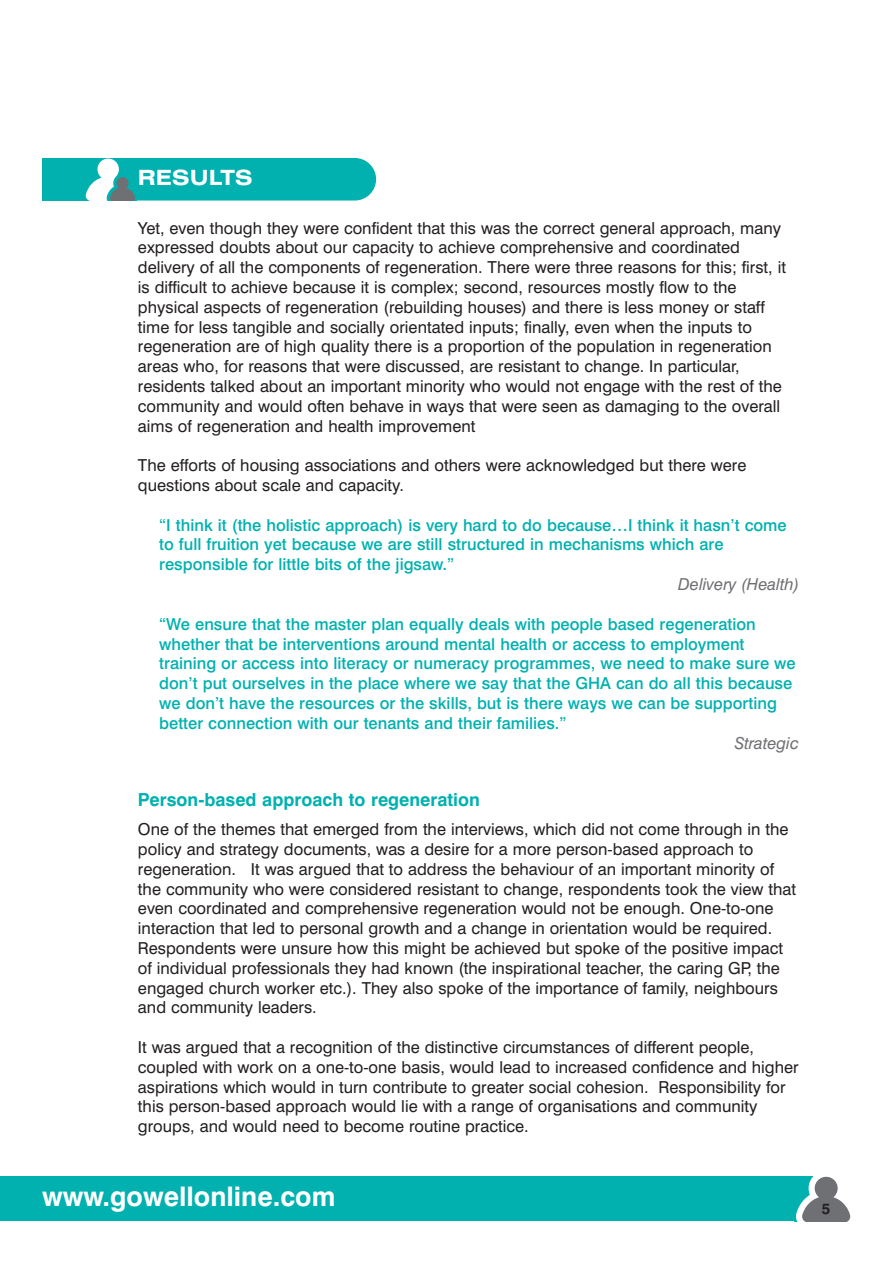
<style>
.page{position:relative;width:893px;height:1263px;background:#fff}
.page>*{position:absolute;margin:0;border:0;box-sizing:border-box;transform-origin:0 0}
.t1{font:700 27px "Swiss 721 BT";color:#fff}
.t2{font:700 expanded 21px "Swiss 721 BT";color:#fff}
.t3{font:700 18px "Swiss 721 BT";color:#00b1b0}
.t4{font:16.5px/19.8px "Swiss 721 BT";color:#231f20}
.t5{font:500 16.5px/19.8px "Swiss 721 BT";color:#00b1b0}
.t6{font:italic 16.5px "Swiss 721 BT";color:#6f7073}
.t7{font:700 15px "Swiss 721 BT";color:#231f20}
</style>
<div class="page">
<div style="left:0;top:1176px;width:893px;height:45px;background:#00b1b0"></div>
<div style="left:795px;top:1176px;width:98px;height:45px;background:#fff"></div>
<svg style="left:795px;top:1176px;width:55px;height:45px"></svg>
<div style="left:85px;top:158px;width:291px;height:43px;background:#00b1b0;border-radius:21px"></div>
<div style="left:42px;top:158px;width:95px;height:43px;background:#00b1b0"></div>
<svg style="left:86px;top:159px;width:49px;height:42px"></svg>
<p class="t2" style="left:138px;top:169px;width:116px">RESULTS</p>
<p class="t4" style="left:138px;top:219px;width:649px">Yet, even though they were confident that this was the correct general approach, many expressed doubts about our capacity to achieve comprehensive and coordinated delivery of all the components of regeneration. There were three reasons for this; first, it is difficult to achieve because it is complex; second, resources mostly flow to the physical aspects of regeneration (rebuilding houses) and there is less money or staff time for less tangible and socially orientated inputs; finally, even when the inputs to regeneration are of high quality there is a proportion of the population in regeneration areas who, for reasons that were discussed, are resistant to change. In particular, residents talked about an important minority who would not engage with the rest of the community and would often behave in ways that were seen as damaging to the overall aims of regeneration and health improvement</p>
<p class="t4" style="left:138px;top:457px;width:610px">The efforts of housing associations and others were acknowledged but there were questions about scale and capacity.</p>
<p class="t5" style="left:159px;top:516px;width:629px">“I think it (the holistic approach) is very hard to do because…I think it hasn’t come to full fruition yet because we are still structured in mechanisms which are responsible for little bits of the jigsaw.”</p>
<p class="t6" style="left:678px;top:578px;width:123px">Delivery (Health)</p>
<p class="t5" style="left:159px;top:615px;width:638px">“We ensure that the master plan equally deals with people based regeneration whether that be interventions around mental health or access to employment training or access into literacy or numeracy programmes, we need to make sure we don’t put ourselves in the place where we say that the GHA can do all this because we don’t have the resources or the skills, but is there ways we can be supporting better connection with our tenants and their families.”</p>
<p class="t6" style="left:735px;top:736px;width:66px">Strategic</p>
<p class="t3" style="left:138px;top:793px;width:343px">Person-based approach to regeneration</p>
<p class="t4" style="left:138px;top:821px;width:660px">One of the themes that emerged from the interviews, which did not come through in the policy and strategy documents, was a desire for a more person-based approach to regeneration. It was argued that to address the behaviour of an important minority of the community who were considered resistant to change, respondents took the view that even coordinated and comprehensive regeneration would not be enough. One-to-one interaction that led to personal growth and a change in orientation would be required.<br>Respondents were unsure how this might be achieved but spoke of the positive impact of individual professionals they had known (the inspirational teacher, the caring GP, the engaged church worker etc.). They also spoke of the importance of family, neighbours and community leaders.</p>
<p class="t4" style="left:138px;top:1039px;width:662px">It was argued that a recognition of the distinctive circumstances of different people, coupled with work on a one-to-one basis, would lead to increased confidence and higher aspirations which would in turn contribute to greater social cohesion. Responsibility for this person-based approach would lie with a range of organisations and community groups, and would need to become routine practice.</p>
<h1 class="t1" style="left:42px;top:1186px;width:295px">www.gowellonline.com</h1>
<p class="t7" style="left:822px;top:1203px;width:10px">5</p>
</div>
